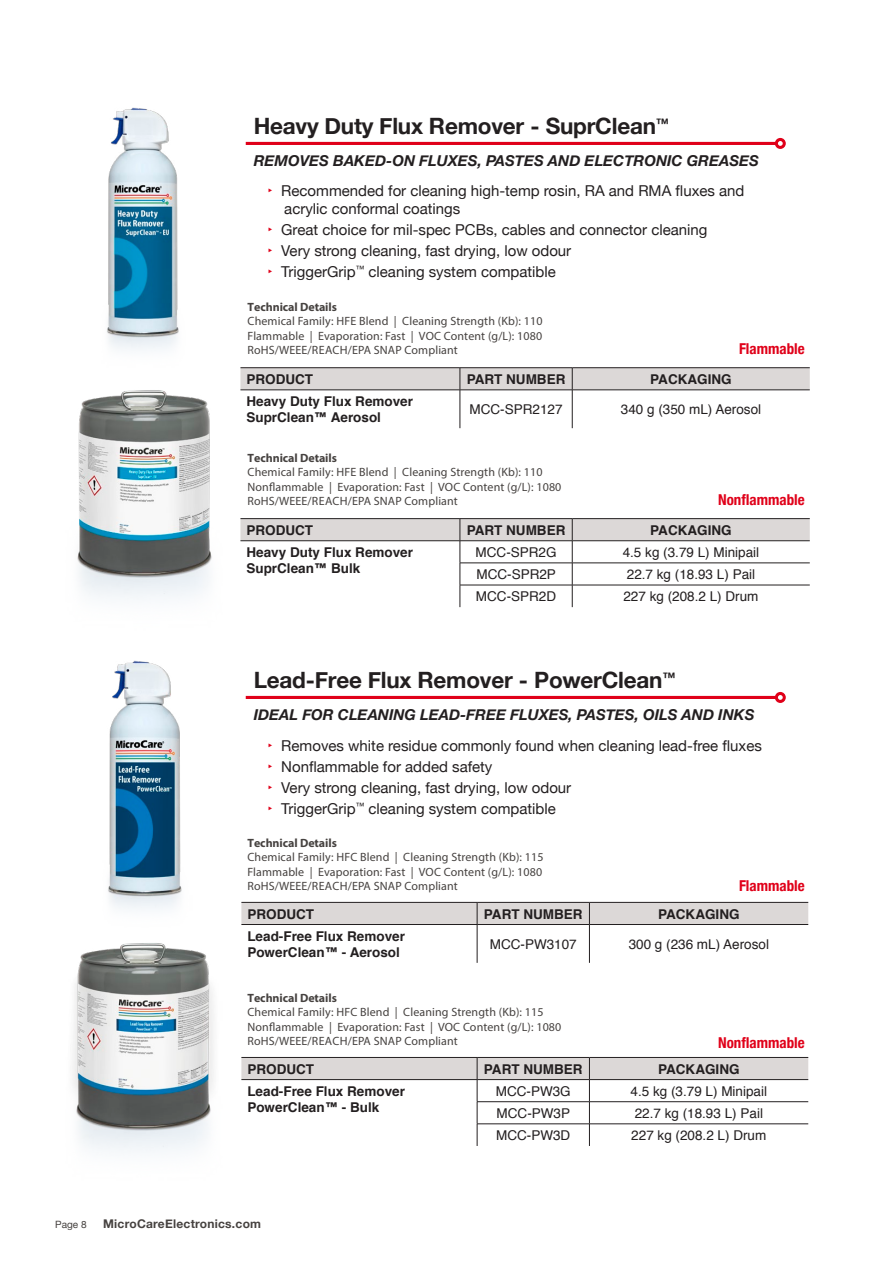
<style>
.page{position:relative;width:893px;height:1263px;background:#fff}
.page>*{position:absolute;margin:0;border:0;box-sizing:border-box;transform-origin:0 0}
.t1{font:700 22.5px "Helvetica Neue";letter-spacing:-.01em;color:#231f20}
.t2{font:15px/18px "Helvetica Neue";color:#231f20}
.t3{font:italic 700 15px "Helvetica Neue";color:#231f20}
.t4{font:700 condensed 15px "Helvetica Neue";color:#e00019}
.t5{font:700 13.5px/16.2px "Helvetica";color:#231f20}
.t6{font:13.5px "Helvetica";color:#231f20}
.t7{font:12px "Myriad Pro";letter-spacing:.01em;color:#464240}
.t8{font:700 12px "Myriad Pro";letter-spacing:-.005em;color:#464240}
.t9{font:700 12px "Helvetica Neue";letter-spacing:.02em;color:#464240}
.t10{font:10.05px "Helvetica Neue";color:#464240}
.s1{color:#e00019}
</style>
<div class="page">
<svg style="left:241px;top:902px;width:567px;height:61px"></svg>
<hr style="left:241px;top:924px;width:236px;height:1px;background:#231f20">
<hr style="left:477px;top:924px;width:112px;height:1px;background:#231f20">
<hr style="left:477px;top:925px;width:1px;height:38px;background:#231f20">
<hr style="left:589px;top:924px;width:219px;height:1px;background:#231f20">
<hr style="left:589px;top:925px;width:1px;height:38px;background:#231f20">
<svg style="left:241px;top:1057px;width:567px;height:89px"></svg>
<hr style="left:477px;top:1123px;width:112px;height:1px;background:#231f20">
<hr style="left:589px;top:1123px;width:219px;height:1px;background:#231f20">
<svg style="left:246px;top:692px;width:540px;height:11px"></svg>
<img style="left:108px;top:660px;width:74px;height:249px">
<img style="left:107px;top:107px;width:72px;height:243px">
<svg style="left:246px;top:138px;width:540px;height:11px"></svg>
<hr style="left:240px;top:518px;width:220px;height:1px;background:#231f20">
<hr style="left:460px;top:518px;width:112px;height:1px;background:#231f20">
<hr style="left:572px;top:518px;width:238px;height:1px;background:#231f20">
<svg style="left:240px;top:519px;width:570px;height:88px"></svg>
<hr style="left:240px;top:367px;width:220px;height:1px;background:#231f20">
<hr style="left:460px;top:367px;width:112px;height:1px;background:#231f20">
<hr style="left:572px;top:367px;width:238px;height:1px;background:#231f20">
<svg style="left:240px;top:368px;width:570px;height:60px"></svg>
<hr style="left:240px;top:390px;width:220px;height:1px;background:#231f20">
<hr style="left:460px;top:390px;width:112px;height:1px;background:#231f20">
<hr style="left:460px;top:390px;width:1px;height:38px;background:#231f20">
<hr style="left:572px;top:390px;width:238px;height:1px;background:#231f20">
<hr style="left:572px;top:390px;width:1px;height:38px;background:#231f20">
<img style="left:77px;top:390px;width:135px;height:209px">
<img style="left:72px;top:943px;width:142px;height:209px">
<p class="t1" style="left:254px;top:108px;width:417px">Heavy Duty Flux Remover - SuprClean<sup>™</sup></p>
<p class="t3" style="left:254px;top:149px;width:507px">REMOVES BAKED-ON FLUXES, PASTES AND ELECTRONIC GREASES</p>
<p class="t2" style="left:284px;top:182px;width:462px;text-indent:-17px"><span class="s1">‣</span> Recommended for cleaning high-temp rosin, RA and RMA fluxes and acrylic conformal coatings</p>
<p class="t2" style="left:268px;top:221px;width:441px"><span class="s1">‣</span> Great choice for mil-spec PCBs, cables and connector cleaning</p>
<p class="t2" style="left:268px;top:242px;width:305px"><span class="s1">‣</span> Very strong cleaning, fast drying, low odour</p>
<p class="t2" style="left:268px;top:263px;width:290px"><span class="s1">‣</span> TriggerGrip<sup>™</sup> cleaning system compatible</p>
<p class="t8" style="left:248px;top:299px;width:91px">Technical Details</p>
<p class="t7" style="left:248px;top:314px;width:296px">Chemical Family: HFE Blend | Cleaning Strength (Kb): 110</p>
<p class="t7" style="left:248px;top:328px;width:296px">Flammable | Evaporation: Fast | VOC Content (g/L): 1080</p>
<p class="t7" style="left:248px;top:343px;width:212px">RoHS/WEEE/REACH/EPA SNAP Compliant</p>
<p class="t4" style="left:739px;top:336px;width:67px">Flammable</p>
<p class="t5" style="left:246px;top:371px;width:68px">PRODUCT</p>
<p class="t5" style="left:467px;top:371px;width:100px">PART NUMBER</p>
<p class="t5" style="left:650px;top:371px;width:83px">PACKAGING</p>
<p class="t5" style="left:246px;top:393px;width:168px">Heavy Duty Flux Remover<br>SuprClean™ Aerosol</p>
<p class="t6" style="left:470px;top:399px;width:95px">MCC-SPR2127</p>
<p class="t6" style="left:621px;top:399px;width:142px">340 g (350 mL) Aerosol</p>
<p class="t8" style="left:248px;top:450px;width:91px">Technical Details</p>
<p class="t7" style="left:248px;top:465px;width:296px">Chemical Family: HFE Blend | Cleaning Strength (Kb): 110</p>
<p class="t7" style="left:248px;top:479px;width:315px">Nonflammable | Evaporation: Fast | VOC Content (g/L): 1080</p>
<p class="t7" style="left:248px;top:494px;width:212px">RoHS/WEEE/REACH/EPA SNAP Compliant</p>
<p class="t4" style="left:718px;top:487px;width:88px">Nonflammable</p>
<p class="t5" style="left:246px;top:522px;width:68px">PRODUCT</p>
<p class="t5" style="left:467px;top:522px;width:100px">PART NUMBER</p>
<p class="t5" style="left:650px;top:522px;width:83px">PACKAGING</p>
<p class="t5" style="left:246px;top:544px;width:168px">Heavy Duty Flux Remover<br>SuprClean™ Bulk</p>
<p class="t6" style="left:476px;top:542px;width:82px">MCC-SPR2G</p>
<p class="t6" style="left:623px;top:542px;width:138px">4.5 kg (3.79 L) Minipail</p>
<p class="t6" style="left:476px;top:564px;width:81px">MCC-SPR2P</p>
<p class="t6" style="left:627px;top:564px;width:130px">22.7 kg (18.93 L) Pail</p>
<p class="t6" style="left:476px;top:586px;width:82px">MCC-SPR2D</p>
<p class="t6" style="left:623px;top:586px;width:137px">227 kg (208.2 L) Drum</p>
<p class="t1" style="left:254px;top:662px;width:423px">Lead-Free Flux Remover - PowerClean<sup>™</sup></p>
<p class="t3" style="left:254px;top:703px;width:502px">IDEAL FOR CLEANING LEAD-FREE FLUXES, PASTES, OILS AND INKS</p>
<p class="t2" style="left:268px;top:738px;width:496px"><span class="s1">‣</span> Removes white residue commonly found when cleaning lead-free fluxes</p>
<p class="t2" style="left:268px;top:759px;width:226px"><span class="s1">‣</span> Nonflammable for added safety</p>
<p class="t2" style="left:268px;top:780px;width:305px"><span class="s1">‣</span> Very strong cleaning, fast drying, low odour</p>
<p class="t2" style="left:268px;top:801px;width:290px"><span class="s1">‣</span> TriggerGrip<sup>™</sup> cleaning system compatible</p>
<p class="t8" style="left:248px;top:835px;width:91px">Technical Details</p>
<p class="t7" style="left:248px;top:850px;width:298px">Chemical Family: HFC Blend | Cleaning Strength (Kb): 115</p>
<p class="t7" style="left:248px;top:864px;width:296px">Flammable | Evaporation: Fast | VOC Content (g/L): 1080</p>
<p class="t7" style="left:248px;top:878px;width:212px">RoHS/WEEE/REACH/EPA SNAP Compliant</p>
<p class="t4" style="left:739px;top:873px;width:67px">Flammable</p>
<p class="t5" style="left:247px;top:906px;width:68px">PRODUCT</p>
<p class="t5" style="left:484px;top:906px;width:100px">PART NUMBER</p>
<p class="t5" style="left:658px;top:906px;width:83px">PACKAGING</p>
<p class="t5" style="left:247px;top:928px;width:159px">Lead-Free Flux Remover</p>
<p class="t5" style="left:247px;top:944px;width:154px">PowerClean™ - Aerosol</p>
<p class="t6" style="left:490px;top:933px;width:89px">MCC-PW3107</p>
<p class="t6" style="left:629px;top:933px;width:142px">300 g (236 mL) Aerosol</p>
<p class="t8" style="left:248px;top:990px;width:91px">Technical Details</p>
<p class="t7" style="left:248px;top:1005px;width:298px">Chemical Family: HFC Blend | Cleaning Strength (Kb): 115</p>
<p class="t7" style="left:248px;top:1019px;width:315px">Nonflammable | Evaporation: Fast | VOC Content (g/L): 1080</p>
<p class="t7" style="left:248px;top:1034px;width:212px">RoHS/WEEE/REACH/EPA SNAP Compliant</p>
<p class="t4" style="left:718px;top:1030px;width:88px">Nonflammable</p>
<p class="t5" style="left:247px;top:1061px;width:68px">PRODUCT</p>
<p class="t5" style="left:484px;top:1061px;width:100px">PART NUMBER</p>
<p class="t5" style="left:658px;top:1061px;width:83px">PACKAGING</p>
<p class="t5" style="left:247px;top:1083px;width:159px">Lead-Free Flux Remover</p>
<p class="t5" style="left:247px;top:1099px;width:134px">PowerClean™ - Bulk</p>
<p class="t6" style="left:496px;top:1080px;width:76px">MCC-PW3G</p>
<p class="t6" style="left:631px;top:1080px;width:138px">4.5 kg (3.79 L) Minipail</p>
<p class="t6" style="left:497px;top:1103px;width:75px">MCC-PW3P</p>
<p class="t6" style="left:635px;top:1103px;width:130px">22.7 kg (18.93 L) Pail</p>
<p class="t6" style="left:496px;top:1125px;width:76px">MCC-PW3D</p>
<p class="t6" style="left:631px;top:1125px;width:137px">227 kg (208.2 L) Drum</p>
<p class="t10" style="left:55px;top:1217px;width:33px">Page 8</p>
<p class="t9" style="left:103px;top:1214px;width:159px">MicroCareElectronics.com</p>
</div>
